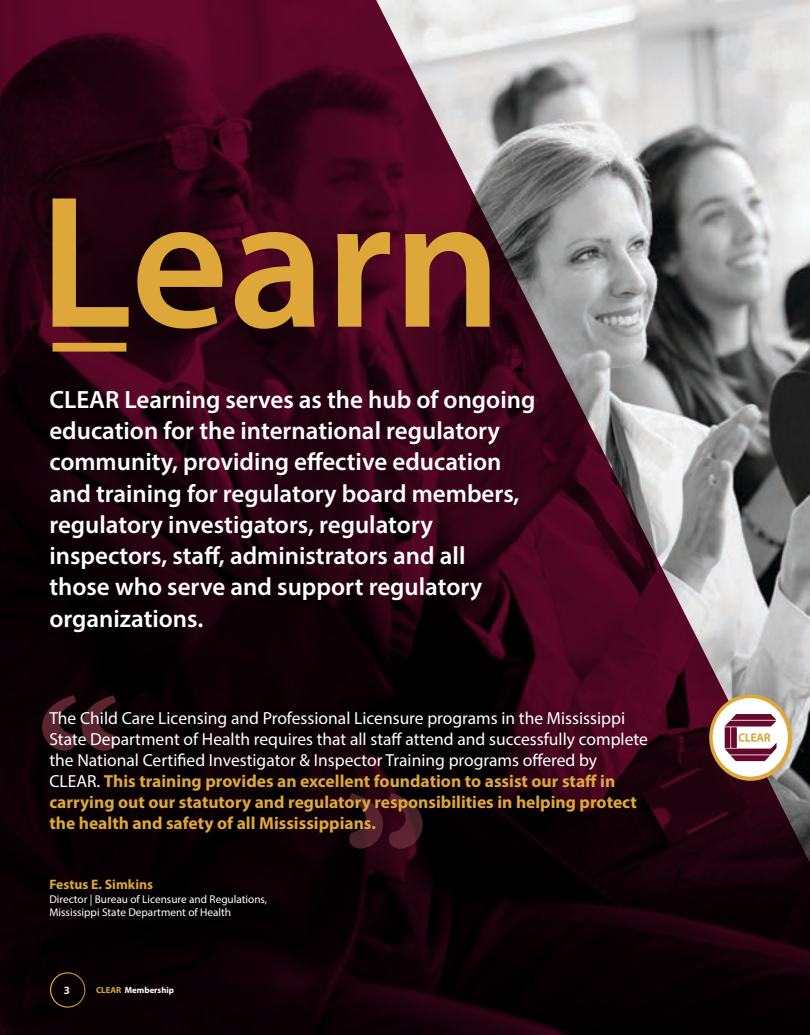
<style>
.page{position:relative;width:810px;height:1035px;background:#fff}
.page>*{position:absolute;margin:0;border:0;box-sizing:border-box;transform-origin:0 0}
.t1{font:600 25px/31.2px "Myriad Pro";color:#fff}
.t2{font:17.5px/21px "Myriad Pro";color:#fff}
.t3{font:700 13.75px "Myriad Pro";color:#dda739}
.t4{font:11.25px "Myriad Pro";color:#fff}
.t5{font:700 11.25px "Myriad Pro";color:#fff}
.body-1{font:700 8.75px "Myriad Pro";color:#fff}
.s1{font-weight:700;color:#dda739}
.s2{color:#dda739}
</style>
<div class="page">
<img style="left:0;top:0;width:810px;height:1035px">
<svg style="left:349px;top:793px;width:74px;height:56px;background:#38121d"></svg>
<svg style="left:42px;top:695px;width:74px;height:56px;background:#31121a"></svg>
<div style="left:50px;top:972px;width:35px;height:36px;border:1px solid #dda739;border-radius:50%"></div>
<svg style="left:53px;top:198px;width:437px;height:131px;background:#744024"></svg>
<div style="left:53px;top:343px;width:73px;height:9px;background:#dda739"></div>
<svg style="left:709px;top:694px;width:83px;height:87px"></svg>
<p class="t1" style="left:49px;top:383px;width:488px">CLEAR Learning serves as the hub of ongoing education for the international regulatory community, providing effective education and training for regulatory board members, regulatory investigators, regulatory inspectors, staff, administrators and all<br>those who serve and support regulatory organizations.</p>
<p class="t2" style="left:49px;top:708px;width:600px">The Child Care Licensing and Professional Licensure programs in the Mississippi State Department of Health requires that all staff attend and successfully complete the National Certified Investigator &amp; Inspector Training programs offered by CLEAR. <span class="s1">This training provides an excellent foundation to assist our staff in carrying out our statutory and regulatory responsibilities in helping protect the health and safety of all Mississippians.</span></p>
<p class="t3" style="left:49px;top:876px;width:105px">Festus E. Simkins</p>
<p class="t4" style="left:49px;top:892px;width:219px">Director | Bureau of Licensure and Regulations,</p>
<p class="t4" style="left:49px;top:906px;width:183px">Mississippi State Department of Health</p>
<p class="t5" style="left:64px;top:983px;width:8px">3</p>
<p class="body-1" style="left:96px;top:985px;width:80px"><span class="s2">CLEAR</span> Membership</p>
</div>
